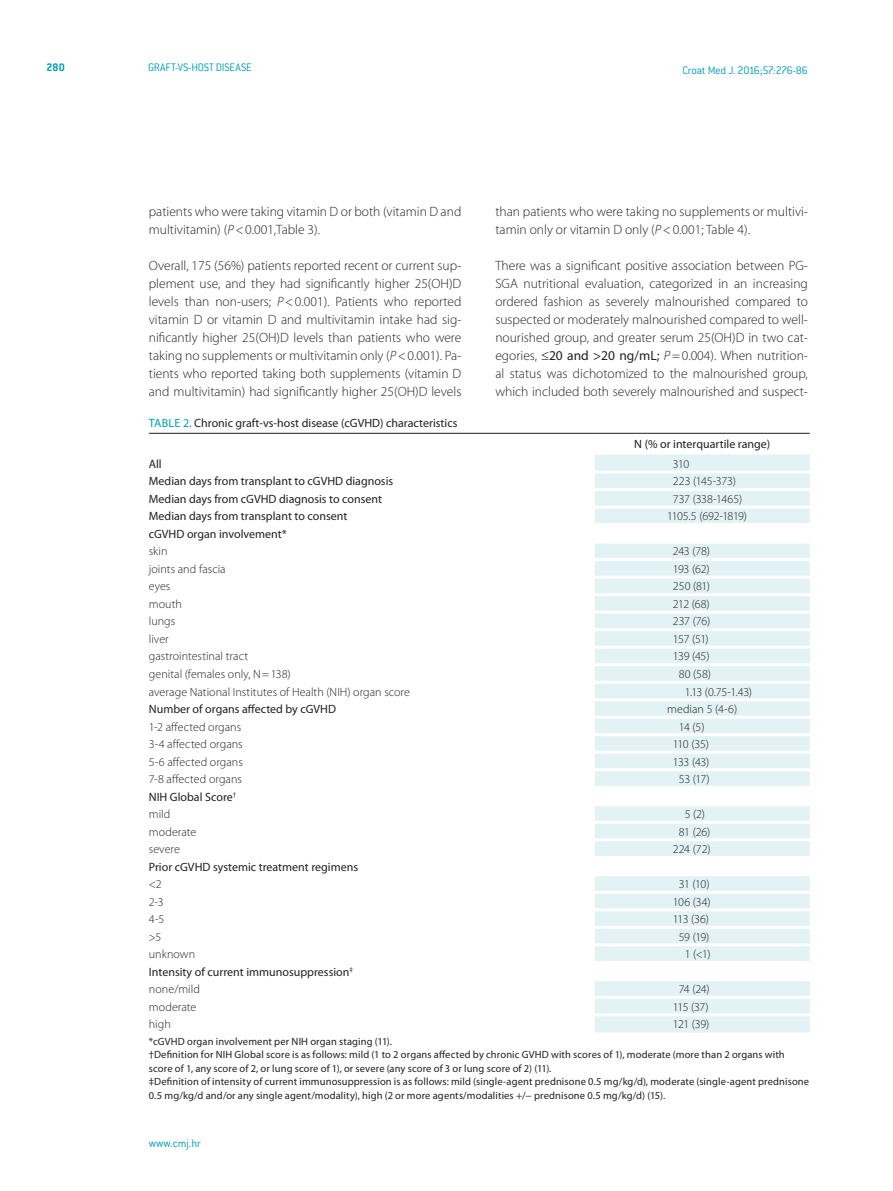
<style>
.page{position:relative;width:893px;height:1191px;background:#fff}
.page>*{position:absolute;margin:0;border:0;box-sizing:border-box;transform-origin:0 0}
.t1{font:300 13.5px/18px "Myriad Pro";color:#231f20}
.t2{font:300 12px "Myriad Pro";color:#231f20}
.t3{font:12px/17.4px "Myriad Pro";color:#231f20}
.t4{font:300 12px "ITC Conduit LTCE";letter-spacing:-.01em;color:#009fb4}
.t5{font:300 12px "Myriad Pro";letter-spacing:-.04em;color:#231f20}
.t6{font:700 12px "ITC Conduit LTCE";color:#009fb4}
.t7{font:10.5px/13.5px "Myriad Pro";letter-spacing:.01em;color:#231f20}
.s1{font-style:italic}
.s2{color:#009fb4}
.s3{font-weight:400}
.s4{font-weight:300}
</style>
<div class="page">
<div style="left:595px;top:454px;width:215px;height:578px;background:#e2f2f5"></div>
<svg style="left:595px;top:526px;width:215px;height:452px;fill:#e2f2f5"></svg>
<hr style="left:149px;top:433px;width:446px;height:1px;background:#231f20">
<hr style="left:595px;top:433px;width:215px;height:1px;background:#231f20">
<hr style="left:595px;top:470px;width:215px;height:3px;background:#fff">
<hr style="left:595px;top:488px;width:215px;height:3px;background:#fff">
<hr style="left:595px;top:505px;width:215px;height:3px;background:#fff">
<hr style="left:595px;top:523px;width:215px;height:3px;background:#fff">
<hr style="left:595px;top:540px;width:215px;height:3px;background:#fff">
<hr style="left:595px;top:558px;width:215px;height:3px;background:#fff">
<hr style="left:595px;top:575px;width:215px;height:3px;background:#fff">
<hr style="left:595px;top:593px;width:215px;height:3px;background:#fff">
<hr style="left:595px;top:610px;width:215px;height:3px;background:#fff">
<hr style="left:595px;top:628px;width:215px;height:3px;background:#fff">
<hr style="left:595px;top:645px;width:215px;height:3px;background:#fff">
<hr style="left:595px;top:663px;width:215px;height:3px;background:#fff">
<hr style="left:595px;top:680px;width:215px;height:3px;background:#fff">
<hr style="left:595px;top:698px;width:215px;height:3px;background:#fff">
<hr style="left:595px;top:715px;width:215px;height:3px;background:#fff">
<hr style="left:595px;top:733px;width:215px;height:3px;background:#fff">
<hr style="left:595px;top:750px;width:215px;height:3px;background:#fff">
<hr style="left:595px;top:768px;width:215px;height:3px;background:#fff">
<hr style="left:595px;top:785px;width:215px;height:3px;background:#fff">
<hr style="left:595px;top:803px;width:215px;height:3px;background:#fff">
<hr style="left:595px;top:820px;width:215px;height:3px;background:#fff">
<hr style="left:595px;top:838px;width:215px;height:3px;background:#fff">
<hr style="left:595px;top:855px;width:215px;height:3px;background:#fff">
<hr style="left:595px;top:873px;width:215px;height:3px;background:#fff">
<hr style="left:595px;top:890px;width:215px;height:3px;background:#fff">
<hr style="left:595px;top:908px;width:215px;height:3px;background:#fff">
<hr style="left:595px;top:926px;width:215px;height:3px;background:#fff">
<hr style="left:595px;top:943px;width:215px;height:3px;background:#fff">
<hr style="left:595px;top:961px;width:215px;height:3px;background:#fff">
<hr style="left:595px;top:978px;width:215px;height:3px;background:#fff">
<hr style="left:595px;top:996px;width:215px;height:3px;background:#fff">
<hr style="left:595px;top:1013px;width:215px;height:3px;background:#fff">
<p class="t6" style="left:47px;top:60px;width:20px">280</p>
<p class="t4" style="left:148px;top:61px;width:105px">GRAFT-VS-HOST DISEASE</p>
<p class="t4" style="left:682px;top:63px;width:127px">Croat Med J. 2016;57:276-86</p>
<p class="t1" style="left:149px;top:202px;width:314px">patients who were taking vitamin D or both (vitamin D and multivitamin) (<span class="s1">P</span>&lt;0.001,Table 3).</p>
<p class="t1" style="left:149px;top:256px;width:314px;text-align:justify">Overall, 175 (56%) patients reported recent or current sup&shy;plement use, and they had significantly higher 25(OH)D levels than non-users; <span class="s1">P</span>&lt;0.001). Patients who reported vitamin D or vitamin D and multivitamin intake had sig&shy;nificantly higher 25(OH)D levels than patients who were taking no supplements or multivitamin only (<span class="s1">P</span>&lt;0.001). Pa&shy;tients who reported taking both supplements (vitamin D and multivitamin) had significantly higher 25(OH)D levels</p>
<p class="t3" style="left:149px;top:414px;width:310px"><span class="s2">Tabl e 2.</span> Chronic graft-vs-host disease (cGVHD) characteristics</p>
<p class="t1" style="left:495px;top:202px;width:314px">than patients who were taking no supplements or multivi&shy;tamin only or vitamin D only (<span class="s1">P</span>&lt;0.001; Table 4).</p>
<p class="t1" style="left:495px;top:256px;width:314px;text-align:justify">There was a significant positive association between PG-SGA nutritional evaluation, categorized in an increasing ordered fashion as severely malnourished compared to suspected or moderately malnourished compared to well&shy;nourished group, and greater serum 25(OH)D in two cat&shy;egories, ≤<span class="s3">20 and &gt;20 ng/mL;</span> <span class="s1">P</span>=0.004). When nutrition&shy;al status was dichotomized to the malnourished group, which included both severely malnourished and suspect-</p>
<p class="t3" style="left:634px;top:435px;width:138px">N (% or interquartile range)</p>
<p class="t3" style="left:149px;top:455px;width:14px">All</p>
<p class="t2" style="left:673px;top:456px;width:18px">310</p>
<p class="t3" style="left:149px;top:472px;width:246px">Median days from transplant to cGVHD diagnosis</p>
<p class="t2" style="left:673px;top:474px;width:64px">223 (145-373)</p>
<p class="t3" style="left:149px;top:490px;width:235px">Median days from cGVHD diagnosis to consent</p>
<p class="t2" style="left:673px;top:491px;width:71px">737 (338-1465)</p>
<p class="t3" style="left:149px;top:507px;width:200px">Median days from transplant to consent</p>
<p class="t5" style="left:667px;top:509px;width:81px">1105.5 (692-1819)</p>
<p class="t3" style="left:149px;top:525px;width:139px">cGVHD organ involvement*</p>
<p class="t2" style="left:149px;top:544px;width:20px">skin</p>
<p class="t2" style="left:673px;top:544px;width:39px">243 (78)</p>
<p class="t2" style="left:149px;top:561px;width:78px">joints and fascia</p>
<p class="t2" style="left:673px;top:561px;width:38px">193 (62)</p>
<p class="t2" style="left:149px;top:579px;width:23px">eyes</p>
<p class="t2" style="left:673px;top:579px;width:38px">250 (81)</p>
<p class="t2" style="left:149px;top:596px;width:35px">mouth</p>
<p class="t2" style="left:673px;top:596px;width:38px">212 (68)</p>
<p class="t2" style="left:149px;top:614px;width:28px">lungs</p>
<p class="t2" style="left:673px;top:614px;width:39px">237 (76)</p>
<p class="t2" style="left:149px;top:632px;width:21px">liver</p>
<p class="t2" style="left:673px;top:632px;width:37px">157 (51)</p>
<p class="t2" style="left:149px;top:649px;width:101px">gastrointestinal tract</p>
<p class="t2" style="left:673px;top:649px;width:38px">139 (45)</p>
<p class="t2" style="left:149px;top:667px;width:143px">genital (females only, N=138)</p>
<p class="t2" style="left:679px;top:667px;width:34px">80 (58)</p>
<p class="t2" style="left:149px;top:684px;width:263px">average National Institutes of Health (NIH) organ score</p>
<p class="t2" style="left:685px;top:684px;width:69px">1.13 (0.75-1.43)</p>
<p class="t3" style="left:149px;top:700px;width:189px">Number of organs affected by cGVHD</p>
<p class="t2" style="left:667px;top:702px;width:72px">median 5 (4-6)</p>
<p class="t2" style="left:149px;top:719px;width:94px">1-2 affected organs</p>
<p class="t2" style="left:679px;top:719px;width:27px">14 (5)</p>
<p class="t2" style="left:149px;top:737px;width:95px">3-4 affected organs</p>
<p class="t2" style="left:673px;top:737px;width:38px">110 (35)</p>
<p class="t2" style="left:149px;top:754px;width:95px">5-6 affected organs</p>
<p class="t2" style="left:673px;top:754px;width:38px">133 (43)</p>
<p class="t2" style="left:149px;top:772px;width:95px">7-8 affected organs</p>
<p class="t2" style="left:679px;top:772px;width:32px">53 (17)</p>
<p class="t3" style="left:149px;top:787px;width:89px">NIH Global Score<sup>† </sup><span class="s4">mild</span></p>
<p class="t2" style="left:685px;top:807px;width:22px">5 (2)</p>
<p class="t2" style="left:149px;top:824px;width:49px">moderate</p>
<p class="t2" style="left:679px;top:824px;width:33px">81 (26)</p>
<p class="t2" style="left:149px;top:842px;width:33px">severe</p>
<p class="t2" style="left:673px;top:842px;width:39px">224 (72)</p>
<p class="t3" style="left:149px;top:857px;width:211px">Prior cGVHD systemic treatment regimens</p>
<p class="t2" style="left:149px;top:877px;width:14px">&lt;2</p>
<p class="t2" style="left:679px;top:877px;width:32px">31 (10)</p>
<p class="t2" style="left:149px;top:894px;width:16px">2-3</p>
<p class="t2" style="left:673px;top:894px;width:39px">106 (34)</p>
<p class="t2" style="left:149px;top:912px;width:17px">4-5</p>
<p class="t2" style="left:673px;top:912px;width:37px">113 (36)</p>
<p class="t2" style="left:149px;top:929px;width:14px">&gt;5</p>
<p class="t2" style="left:679px;top:929px;width:32px">59 (19)</p>
<p class="t2" style="left:149px;top:947px;width:48px">unknown</p>
<p class="t2" style="left:685px;top:947px;width:27px">1 (&lt;1)</p>
<p class="t3" style="left:149px;top:962px;width:206px">Intensity of current immunosuppression<sup>‡ </sup><span class="s4">none/mild</span></p>
<p class="t2" style="left:679px;top:982px;width:32px">74 (24)</p>
<p class="t2" style="left:149px;top:999px;width:49px">moderate</p>
<p class="t2" style="left:673px;top:999px;width:37px">115 (37)</p>
<p class="t2" style="left:149px;top:1017px;width:24px">high</p>
<p class="t2" style="left:673px;top:1017px;width:38px">121 (39)</p>
<p class="t7" style="left:149px;top:1034px;width:662px">*cGVHD organ involvement per N IH organ staging (11).<br>†Definition for N IH Global score is as follows: mild (1 to 2 organs affected by chronic GVHD with scores of 1), moderate (more than 2 organs with score of 1, any score of 2, or lung score of 1), or severe (any score of 3 or lung score of 2) (11).<br>‡Definition of intensity of current immunosuppression is as follows: mild (single-agent prednisone 0.5 mg/kg/d), moderate (single-agent prednisone 0.5 mg/kg/d and/or any single agent/modality), high (2 or more agents/modalities +/− prednisone 0.5 mg/kg/d) (15).</p>
<p class="t4" style="left:149px;top:1136px;width:54px">www.cmj.hr</p>
</div>
